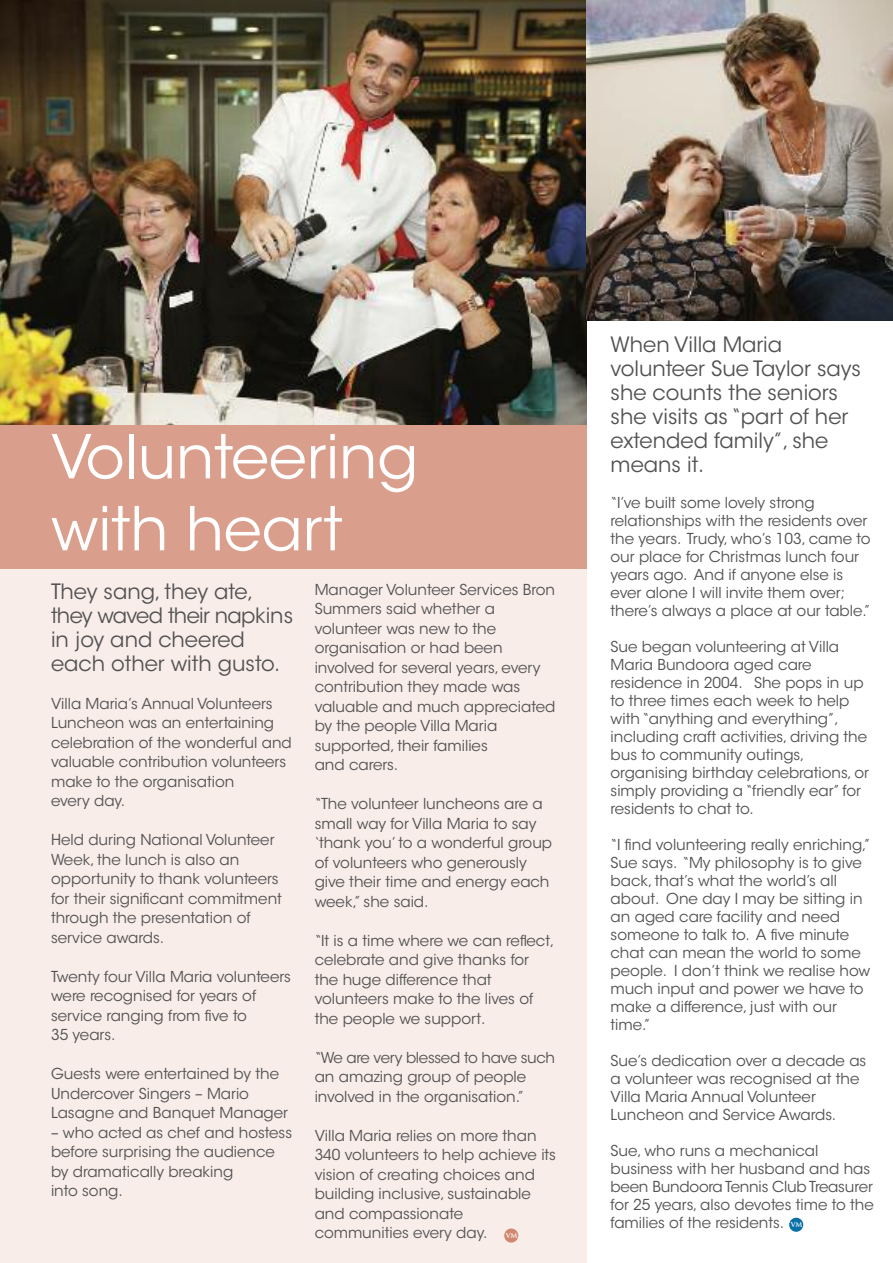
<style>
.page{position:relative;width:893px;height:1263px;background:#fff}
.page>*{position:absolute;margin:0;border:0;box-sizing:border-box;transform-origin:0 0}
.t1{font:60px/72px "ITC Avant Garde Std";color:#fff}
.t2{font:21px/24px "ITC Avant Garde Std";color:#525152}
.t3{font:15px/19.5px "ITC Avant Garde Std";color:#525152}
.t4{font:700 6.75px "Trajan Pro";color:#fff}
</style>
<div class="page">
<div style="left:0;top:564px;width:587px;height:699px;background:#f8ede9"></div>
<img style="left:0;top:0;width:587px;height:426px">
<div style="left:0;top:426px;width:587px;height:143px;background:#da9e8c"></div>
<img style="left:587px;top:0;width:306px;height:320px">
<div style="left:789px;top:1218px;width:14px;height:14px;background:#0970a8;border-radius:50%"></div>
<div style="left:504px;top:1228px;width:14px;height:14px;background:#d0866f;border-radius:50%"></div>
<h1 class="t1" style="left:51px;top:426px;width:369px">Volunteering with heart</h1>
<h2 class="t2" style="left:51px;top:581px;width:244px">They sang, they ate, they waved their napkins in joy and cheered each other with gusto.</h2>
<p class="t3" style="left:51px;top:695px;width:242px">Villa Maria’s Annual Volunteers<br>Luncheon was an entertaining celebration of the wonderful and valuable contribution volunteers make to the organisation<br>every day.</p>
<p class="t3" style="left:51px;top:831px;width:232px">Held during National Volunteer<br>Week, the lunch is also an opportunity to thank volunteers for their significant commitment through the presentation of service awards.</p>
<p class="t3" style="left:51px;top:968px;width:242px">Twenty four Villa Maria volunteers were recognised for years of service ranging from five to<br>35 years.</p>
<p class="t3" style="left:51px;top:1065px;width:239px">Guests were entertained by the<br>Undercover Singers – Mario<br>Lasagne and Banquet Manager</p>
<p class="t3" style="left:51px;top:1124px;width:243px">– who acted as chef and hostess before surprising the audience by dramatically breaking<br>into song.</p>
<p class="t3" style="left:315px;top:581px;width:242px">Manager Volunteer Services Bron<br>Summers said whether a volunteer was new to the organisation or had been involved for several years, every contribution they made was valuable and much appreciated by the people Villa Maria supported, their families<br>and carers.</p>
<p class="t3" style="left:315px;top:795px;width:239px">“The volunteer luncheons are a small way for Villa Maria to say ‘thank you’ to a wonderful group of volunteers who generously give their time and energy each week,” she said.</p>
<p class="t3" style="left:315px;top:932px;width:241px">“It is a time where we can reflect, celebrate and give thanks for the huge difference that volunteers make to the lives of the people we support.</p>
<p class="t3" style="left:315px;top:1049px;width:242px">“We are very blessed to have such an amazing group of people involved in the organisation.”</p>
<p class="t3" style="left:315px;top:1127px;width:243px">Villa Maria relies on more than<br>340 volunteers to help achieve its vision of creating choices and building inclusive, sustainable and compassionate communities every day.</p>
<p class="t4" style="left:506px;top:1232px;width:13px">VM</p>
<h2 class="t2" style="left:611px;top:334px;width:252px">When Villa Maria volunteer Sue Taylor says she counts the seniors she visits as “part of her extended family”, she means it.</h2>
<p class="t3" style="left:611px;top:495px;width:262px;line-height:18px">“I’ve built some lovely strong relationships with the residents over the years. Trudy, who’s 103, came to our place for Christmas lunch four years ago. And if anyone else is ever alone I will invite them over; there’s always a place at our table.”</p>
<p class="t3" style="left:611px;top:639px;width:260px;line-height:18px">Sue began volunteering at Villa<br>Maria Bundoora aged care residence in 2004. She pops in up to three times each week to help with “anything and everything”, including craft activities, driving the bus to community outings, organising birthday celebrations, or simply providing a “friendly ear” for residents to chat to.</p>
<p class="t3" style="left:611px;top:837px;width:261px;line-height:18px">“I find volunteering really enriching,”<br>Sue says. “My philosophy is to give back, that’s what the world’s all about. One day I may be sitting in an aged care facility and need someone to talk to. A five minute chat can mean the world to some people. I don’t think we realise how much input and power we have to make a difference, just with our time.”</p>
<p class="t3" style="left:611px;top:1053px;width:257px;line-height:18px">Sue’s dedication over a decade as a volunteer was recognised at the<br>Villa Maria Annual Volunteer<br>Luncheon and Service Awards.</p>
<p class="t3" style="left:611px;top:1143px;width:265px;line-height:18px">Sue, who runs a mechanical business with her husband and has been Bundoora Tennis Club Treasurer for 25 years, also devotes time to the families of the residents.</p>
<p class="t4" style="left:791px;top:1221px;width:13px">VM</p>
</div>
